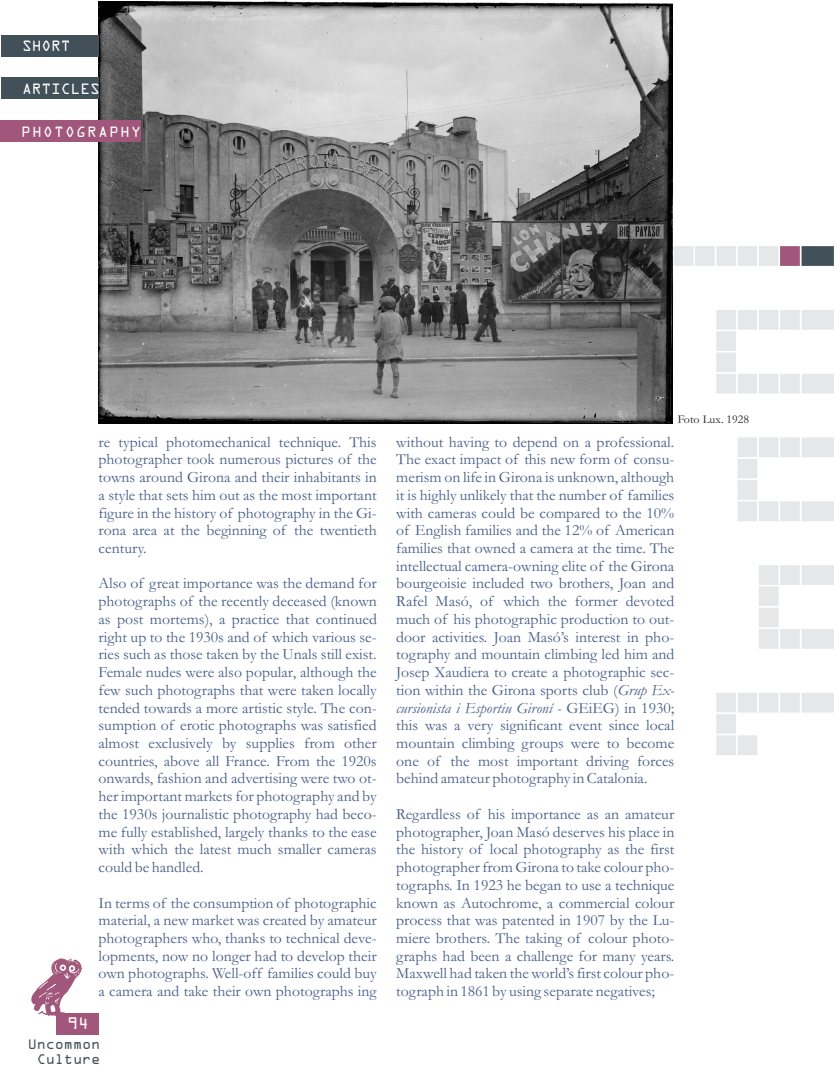
<style>
.page{position:relative;width:836px;height:1091px;background:#fff}
.page>*{position:absolute;margin:0;border:0;box-sizing:border-box;transform-origin:0 0}
.t1{font:18px "OCRA Extended";color:#fff}
.t2{font:16.05px "OCRA Extended";color:#fff}
.t3{font:16.05px "OCRA Extended";letter-spacing:.08em;color:#fff}
.t4{font:15.75px/17.7px "Garamond";color:#485e88;text-align:justify}
.t5{font:15px/15.5px "OCRA Extended";color:#425159;text-align:right}
.t6{font:12px "Garamond";color:#231f20}
.s1{font-style:italic}
</style>
<div class="page">
<div style="left:56px;top:1013px;width:43px;height:21px;background:#a1577b"></div>
<svg style="left:31px;top:958px;width:51px;height:58px"></svg>
<div style="left:714px;top:245px;width:23px;height:22px;background:#e6e7e9;border:2px solid #fff"></div>
<div style="left:799px;top:308px;width:36px;height:23px;background:#e6e7e9;border:2px solid #fff"></div>
<div style="left:799px;top:372px;width:36px;height:23px;background:#e6e7e9;border:2px solid #fff"></div>
<div style="left:799px;top:436px;width:36px;height:23px;background:#e6e7e9;border:2px solid #fff"></div>
<div style="left:799px;top:500px;width:36px;height:22px;background:#e6e7e9;border:2px solid #fff"></div>
<div style="left:799px;top:563px;width:36px;height:23px;background:#e6e7e9;border:2px solid #fff"></div>
<div style="left:799px;top:627px;width:36px;height:23px;background:#e6e7e9;border:2px solid #fff"></div>
<div style="left:799px;top:691px;width:36px;height:23px;background:#e6e7e9;border:2px solid #fff"></div>
<div style="left:736px;top:308px;width:22px;height:23px;background:#e6e7e9;border:2px solid #fff"></div>
<div style="left:736px;top:372px;width:22px;height:23px;background:#e6e7e9;border:2px solid #fff"></div>
<div style="left:736px;top:436px;width:22px;height:23px;background:#e6e7e9;border:2px solid #fff"></div>
<div style="left:736px;top:457px;width:22px;height:23px;background:#e6e7e9;border:2px solid #fff"></div>
<div style="left:736px;top:478px;width:22px;height:23px;background:#e6e7e9;border:2px solid #fff"></div>
<div style="left:736px;top:500px;width:22px;height:22px;background:#e6e7e9;border:2px solid #fff"></div>
<div style="left:693px;top:245px;width:23px;height:22px;background:#e6e7e9;border:2px solid #fff"></div>
<div style="left:672px;top:245px;width:23px;height:22px;background:#e6e7e9;border:2px solid #fff"></div>
<div style="left:778px;top:308px;width:23px;height:23px;background:#e6e7e9;border:2px solid #fff"></div>
<div style="left:778px;top:372px;width:23px;height:23px;background:#e6e7e9;border:2px solid #fff"></div>
<div style="left:778px;top:436px;width:23px;height:23px;background:#e6e7e9;border:2px solid #fff"></div>
<div style="left:778px;top:500px;width:23px;height:22px;background:#e6e7e9;border:2px solid #fff"></div>
<div style="left:778px;top:563px;width:23px;height:23px;background:#e6e7e9;border:2px solid #fff"></div>
<div style="left:778px;top:627px;width:23px;height:23px;background:#e6e7e9;border:2px solid #fff"></div>
<div style="left:778px;top:691px;width:23px;height:23px;background:#e6e7e9;border:2px solid #fff"></div>
<div style="left:757px;top:691px;width:23px;height:23px;background:#e6e7e9;border:2px solid #fff"></div>
<div style="left:736px;top:691px;width:22px;height:23px;background:#e6e7e9;border:2px solid #fff"></div>
<div style="left:714px;top:691px;width:23px;height:23px;background:#e6e7e9;border:2px solid #fff"></div>
<div style="left:714px;top:712px;width:23px;height:23px;background:#e6e7e9;border:2px solid #fff"></div>
<div style="left:714px;top:734px;width:23px;height:22px;background:#e6e7e9;border:2px solid #fff"></div>
<div style="left:736px;top:734px;width:22px;height:22px;background:#e6e7e9;border:2px solid #fff"></div>
<div style="left:757px;top:308px;width:23px;height:23px;background:#e6e7e9;border:2px solid #fff"></div>
<div style="left:757px;top:372px;width:23px;height:23px;background:#e6e7e9;border:2px solid #fff"></div>
<div style="left:757px;top:436px;width:23px;height:23px;background:#e6e7e9;border:2px solid #fff"></div>
<div style="left:757px;top:500px;width:23px;height:22px;background:#e6e7e9;border:2px solid #fff"></div>
<div style="left:757px;top:563px;width:23px;height:23px;background:#e6e7e9;border:2px solid #fff"></div>
<div style="left:757px;top:585px;width:23px;height:22px;background:#e6e7e9;border:2px solid #fff"></div>
<div style="left:757px;top:606px;width:23px;height:23px;background:#e6e7e9;border:2px solid #fff"></div>
<div style="left:757px;top:627px;width:23px;height:23px;background:#e6e7e9;border:2px solid #fff"></div>
<div style="left:736px;top:245px;width:22px;height:22px;background:#e6e7e9;border:2px solid #fff"></div>
<div style="left:714px;top:308px;width:23px;height:23px;background:#e6e7e9;border:2px solid #fff"></div>
<div style="left:714px;top:372px;width:23px;height:23px;background:#e6e7e9;border:2px solid #fff"></div>
<div style="left:714px;top:330px;width:23px;height:22px;background:#e6e7e9;border:2px solid #fff"></div>
<div style="left:714px;top:351px;width:23px;height:23px;background:#e6e7e9;border:2px solid #fff"></div>
<div style="left:757px;top:245px;width:23px;height:22px;background:#e6e7e9;border:2px solid #fff"></div>
<div style="left:799px;top:245px;width:36px;height:22px;background:#425159;border:2px solid #fff"></div>
<div style="left:778px;top:245px;width:23px;height:22px;background:#a1577b;border:2px solid #fff"></div>
<img style="left:99px;top:1px;width:574px;height:422px">
<div style="left:1px;top:120px;width:140px;height:22px;background:#a1577b"></div>
<div style="left:1px;top:35px;width:98px;height:22px;background:#425159"></div>
<div style="left:1px;top:78px;width:98px;height:21px;background:#425159"></div>
<p class="t2" style="left:22px;top:41px;width:50px">SHORT</p>
<p class="t2" style="left:22px;top:83px;width:79px">ARTICLES</p>
<p class="t3" style="left:21px;top:126px;width:121px">PHOTOGRAPHY</p>
<p class="t1" style="left:67px;top:1017px;width:23px">94</p>
<p class="t4" style="left:99px;top:435px;width:280px">re typical photomechanical technique. This photographer took numerous pictures of the towns around Girona and their inhabitants in a style that sets him out as the most important figure in the history of photography in the Gi&shy;rona area at the beginning of the twentieth century.</p>
<p class="t4" style="left:99px;top:576px;width:280px">Also of great importance was the demand for photographs of the recently deceased (known as post mortems), a practice that continued right up to the 1930s and of which various se&shy;ries such as those taken by the Unals still exist.<br>Female nudes were also popular, although the few such photographs that were taken locally tended towards a more artistic style. The con&shy;sumption of erotic photographs was satisfied almost exclusively by supplies from other countries, above all France. From the 1920s onwards, fashion and advertising were two ot&shy;her important markets for photography and by the 1930s journalistic photography had beco&shy;me fully established, largely thanks to the ease with which the latest much smaller cameras could be handled.</p>
<p class="t4" style="left:99px;top:895px;width:280px">In terms of the consumption of photographic material, a new market was created by amateur photographers who, thanks to technical deve&shy;lopments, now no longer had to develop their own photographs. Well-off families could buy a camera and take their own photographs ing</p>
<p class="t5" style="left:28px;top:1037px;width:74px">Uncommon<br>Culture</p>
<p class="t6" style="left:677px;top:415px;width:73px">Foto Lux. 1928</p>
<p class="t4" style="left:396px;top:435px;width:280px">without having to depend on a professional.<br>The exact impact of this new form of consu&shy;merism on life in Girona is unknown, although it is highly unlikely that the number of families with cameras could be compared to the 10% of English families and the 12% of American families that owned a camera at the time. The intellectual camera-owning elite of the Girona bourgeoisie included two brothers, Joan and Rafel Masó, of which the former devoted much of his photographic production to out&shy;door activities. Joan Masó’s interest in pho&shy;tography and mountain climbing led him and Josep Xaudiera to create a photographic sec&shy;tion within the Girona sports club (<span class="s1">Grup Ex&shy;cursionista i Esportiu Gironí -</span> GEiEG) in 1930; this was a very significant event since local mountain climbing groups were to become one of the most important driving forces behind amateur photography in Catalonia.</p>
<p class="t4" style="left:396px;top:807px;width:280px">Regardless of his importance as an amateur photographer, Joan Masó deserves his place in the history of local photography as the first photographer from Girona to take colour pho&shy;tographs. In 1923 he began to use a technique known as Autochrome, a commercial colour process that was patented in 1907 by the Lu&shy;miere brothers. The taking of colour photo&shy;graphs had been a challenge for many years.<br>Maxwell had taken the world’s first colour pho&shy;tograph in 1861 by using separate negatives;</p>
</div>
